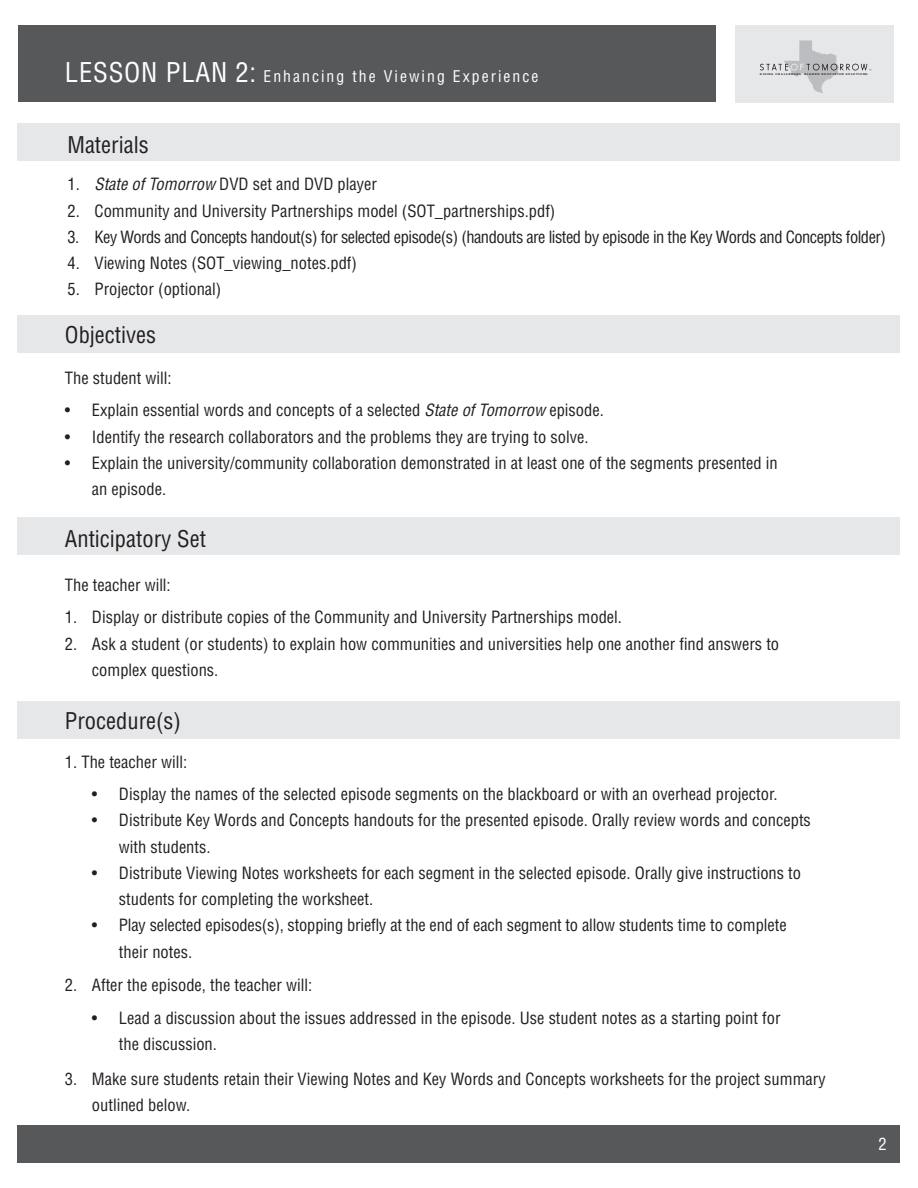
<style>
.page{position:relative;width:918px;height:1188px;background:#fff}
.page>*{position:absolute;margin:0;border:0;box-sizing:border-box;transform-origin:0 0}
.t1{font:condensed 26.55px "Helvetica";letter-spacing:.03em;color:#fff}
.t2{font:condensed 22.5px "Helvetica";color:#231f20}
.t3{font:condensed 16.5px/26.2px "Helvetica";color:#231f20}
.t4{font:condensed 16.5px "Helvetica";letter-spacing:-.03em;color:#231f20}
.t5{font:condensed 16.5px "Helvetica";color:#fff}
.t6{font:condensed 15.75px "Helvetica";letter-spacing:.13em;color:#fff}
.t7{font:2.85px "Introit S Si";letter-spacing:.22em;color:#231f20}
.s1{font-style:italic}
</style>
<div class="page">
<div style="left:735px;top:26px;width:159px;height:78px;background:#e6e7e9"></div>
<svg style="left:760px;top:40px;width:111px;height:53px"></svg>
<div style="left:18px;top:315px;width:882px;height:37px;background:#e6e7e9"></div>
<div style="left:18px;top:517px;width:882px;height:38px;background:#e6e7e9"></div>
<div style="left:18px;top:26px;width:698px;height:76px;background:#57585a"></div>
<div style="left:18px;top:702px;width:882px;height:37px;background:#e6e7e9"></div>
<div style="left:18px;top:123px;width:882px;height:37px;background:#e6e7e9"></div>
<div style="left:17px;top:1125px;width:882px;height:38px;background:#57585a"></div>
<p class="t1" style="left:65px;top:55px;width:193px">LESSON PLAN 2:</p>
<p class="t7" style="left:760px;top:73px;width:110px">RISING CHALLENGES. HIGHER EDUCATION SOLUTIONS.</p>
<p class="t6" style="left:263px;top:66px;width:277px">Enhancing the Viewing Experience</p>
<p class="t2" style="left:68px;top:130px;width:83px">Materials</p>
<p class="t3" style="left:68px;top:171px;width:311px">1. <span class="s1">State of Tomorrow</span> DVD set and DVD player</p>
<p class="t3" style="left:68px;top:197px;width:489px">2. Community and University Partnerships model (SOT_partnerships.pdf)</p>
<p class="t4" style="left:68px;top:227px;width:820px">3. Key Words and Concepts handout(s) for selected episode(s) (handouts are listed by episode in the Key Words and Concepts folder)</p>
<p class="t3" style="left:68px;top:250px;width:291px">4. Viewing Notes (SOT_viewing_notes.pdf)</p>
<p class="t3" style="left:68px;top:276px;width:155px">5. Projector (optional)</p>
<p class="t2" style="left:65px;top:321px;width:93px">Objectives</p>
<p class="t3" style="left:65px;top:365px;width:108px">The student will:</p>
<p class="t3" style="left:65px;top:397px;width:540px">• Explain essential words and concepts of a selected <span class="s1">State of Tomorrow</span> episode.</p>
<p class="t3" style="left:65px;top:423px;width:525px">• Identify the research collaborators and the problems they are trying to solve.</p>
<p class="t3" style="left:92px;top:450px;width:687px;text-indent:-27px">• Explain the university/community collaboration demonstrated in at least one of the segments presented in an episode.</p>
<p class="t2" style="left:65px;top:525px;width:143px">Anticipatory Set</p>
<p class="t3" style="left:65px;top:572px;width:107px">The teacher will:</p>
<p class="t3" style="left:65px;top:604px;width:559px">1. Display or distribute copies of the Community and University Partnerships model.</p>
<p class="t3" style="left:92px;top:630px;width:689px;text-indent:-27px">2. Ask a student (or students) to explain how communities and universities help one another find answers to complex questions.</p>
<p class="t2" style="left:65px;top:707px;width:118px">Procedure(s)</p>
<p class="t3" style="left:65px;top:748px;width:124px">1. The teacher will:</p>
<p class="t3" style="left:92px;top:781px;width:687px">• Display the names of the selected episode segments on the blackboard or with an overhead projector.</p>
<p class="t3" style="left:119px;top:807px;width:693px;text-indent:-27px">• Distribute Key Words and Concepts handouts for the presented episode. Orally review words and concepts with students.</p>
<p class="t3" style="left:119px;top:859px;width:684px;text-indent:-27px">• Distribute Viewing Notes worksheets for each segment in the selected episode. Orally give instructions to students for completing the worksheet.</p>
<p class="t3" style="left:119px;top:912px;width:669px;text-indent:-27px">• Play selected episodes(s), stopping briefly at the end of each segment to allow students time to complete their notes.</p>
<p class="t3" style="left:65px;top:972px;width:249px">2. After the episode, the teacher will:</p>
<p class="t3" style="left:119px;top:1004px;width:663px;text-indent:-27px">• Lead a discussion about the issues addressed in the episode. Use student notes as a starting point for the discussion.</p>
<p class="t3" style="left:92px;top:1066px;width:736px;text-indent:-27px">3. Make sure students retain their Viewing Notes and Key Words and Concepts worksheets for the project summary outlined below.</p>
<p class="t5" style="left:879px;top:1133px;width:10px">2</p>
</div>
